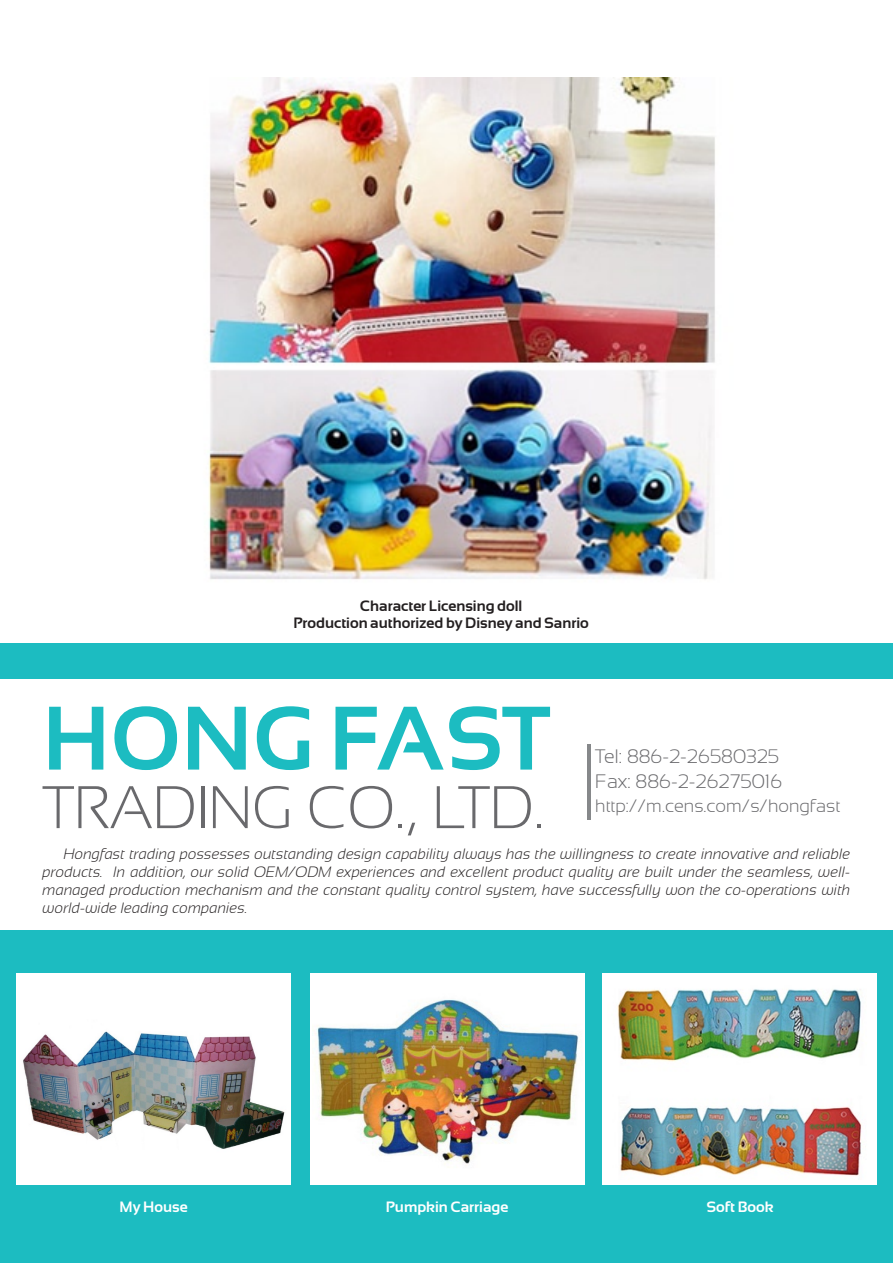
<style>
.page{position:relative;width:893px;height:1263px;background:#fff}
.page>*{position:absolute;margin:0;border:0;box-sizing:border-box;transform-origin:0 0}
.公司名大標{font:700 90px "Sansation";color:#1cbcc1}
.公司名大標-2{font:300 60px "Sansation";color:#69696c}
.公司內容{font:300 19.5px "Sansation";color:#69696c}
.t1{font:300 18px "Sansation";color:#69696c}
.副標內文{font:italic 300 15px/18px "Sansation";color:#231f20;text-align:justify}
.產品名{font:700 15px "Sansation";color:#231f20}
.產品名-2{font:700 15px "Sansation";color:#fff}
</style>
<div class="page">
<div style="left:0;top:643px;width:893px;height:620px;background:#1cbcc1"></div>
<div style="left:0;top:679px;width:893px;height:251px;background:#fff"></div>
<div style="left:17px;top:973px;width:274px;height:212px;background:#fff"></div>
<div style="left:310px;top:973px;width:274px;height:212px;background:#fff"></div>
<div style="left:602px;top:973px;width:274px;height:212px;background:#fff"></div>
<hr style="left:587px;top:744px;width:3px;height:76px;background:#86888a">
<img style="left:208px;top:78px;width:507px;height:502px">
<img style="left:23px;top:1031px;width:262px;height:118px">
<img style="left:315px;top:999px;width:264px;height:167px">
<img style="left:617px;top:989px;width:245px;height:188px">
<p class="產品名" style="left:360px;top:597px;width:164px">Character Licensing doll</p>
<p class="產品名" style="left:293px;top:614px;width:297px">Production authorized by Disney and Sanrio</p>
<p class="公司名大標" style="left:43px;top:688px;width:509px">HONG FAST</p>
<p class="公司名大標-2" style="left:43px;top:774px;width:502px">TRADING CO., LTD.</p>
<p class="公司內容" style="left:595px;top:745px;width:185px">Tel: 886-2-26580325</p>
<p class="公司內容" style="left:595px;top:771px;width:188px">Fax: 886-2-26275016</p>
<p class="t1" style="left:595px;top:796px;width:246px">http://m.cens.com/s/hongfast</p>
<p class="副標內文" style="left:43px;top:845px;width:809px;text-indent:21px">Hongfast trading possesses outstanding design capability always has the willingness to create innovative and reliable products. In addition, our solid OEM/ODM experiences and excellent product quality are built under the seamless, well&shy;managed production mechanism and the constant quality control system, have successfully won the co-operations with world-wide leading companies.</p>
<p class="產品名-2" style="left:120px;top:1199px;width:70px">My House</p>
<p class="產品名-2" style="left:386px;top:1199px;width:124px">Pumpkin Carriage</p>
<p class="產品名-2" style="left:707px;top:1199px;width:69px">Soft Book</p>
</div>
